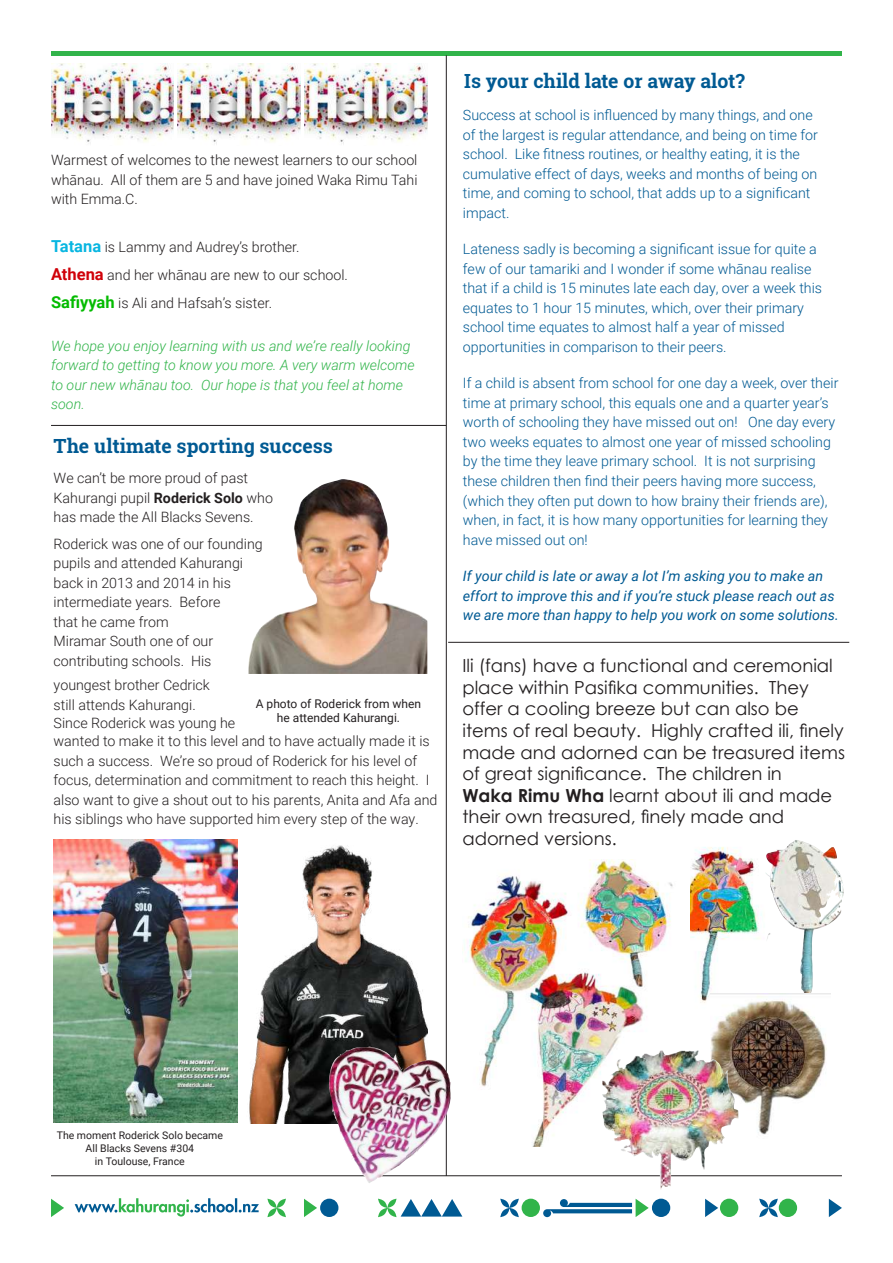
<style>
.page{position:relative;width:893px;height:1263px;background:#fff}
.page>*{position:absolute;margin:0;border:0;box-sizing:border-box;transform-origin:0 0}
.t1{font:700 19.5px "Roboto Slab";color:#005a93}
.t2{font:18px/21.6px "Century Gothic";color:#231f20}
.t3{font:300 14.25px/19.5px "Roboto";color:#005a93}
.t4{font:300 14.25px/19.5px "Roboto";color:#231f20}
.t5{font:italic 14.25px/19.5px "Roboto";color:#005a93}
.t6{font:italic 300 14.25px/19.5px "Roboto";color:#31b44a}
.t7{font:12px/14.4px "Roboto";color:#231f20;text-align:center}
.t8{font:10.5px/12.6px "Roboto";color:#231f20;text-align:center}
.s1{font-weight:700;font-size:16.5px;color:#09b6e1}
.s2{font-weight:700;font-size:16.5px;color:#d00109}
.s3{font-weight:700;font-size:16.5px;color:#04bb01}
.s4{font-weight:700}
</style>
<div class="page">
<svg style="left:829px;top:1199px;width:13px;height:18px"></svg>
<svg style="left:705px;top:1199px;width:13px;height:18px"></svg>
<svg style="left:304px;top:1199px;width:13px;height:18px"></svg>
<svg style="left:51px;top:1199px;width:13px;height:18px"></svg>
<svg style="left:759px;top:1199px;width:19px;height:18px"></svg>
<svg style="left:267px;top:1199px;width:19px;height:18px"></svg>
<svg style="left:500px;top:1199px;width:19px;height:18px"></svg>
<div style="left:720px;top:1199px;width:18px;height:18px;background:#31b44a;border-radius:50%"></div>
<div style="left:652px;top:1199px;width:18px;height:18px;background:#005a93;border-radius:50%"></div>
<div style="left:320px;top:1199px;width:18px;height:18px;background:#005a93;border-radius:50%"></div>
<div style="left:522px;top:1199px;width:18px;height:18px;background:#31b44a;border-radius:50%"></div>
<div style="left:779px;top:1199px;width:18px;height:18px;background:#31b44a;border-radius:50%"></div>
<svg style="left:543px;top:1199px;width:106px;height:18px"></svg>
<svg style="left:378px;top:1199px;width:84px;height:18px"></svg>
<svg style="left:75px;top:1198px;width:184px;height:18px"></svg>
<hr style="left:51px;top:1175px;width:791px;height:1px;background:#231f20">
<hr style="left:51px;top:51px;width:791px;height:4px;background:#31b44a">
<hr style="left:446px;top:55px;width:1px;height:1121px;background:#231f20">
<img style="left:305px;top:63px;width:122px;height:81px">
<img style="left:178px;top:63px;width:123px;height:81px">
<img style="left:51px;top:63px;width:123px;height:81px">
<hr style="left:448px;top:642px;width:401px;height:1px;background:#231f20">
<img style="left:690px;top:847px;width:74px;height:156px">
<img style="left:462px;top:859px;width:223px;height:288px">
<img style="left:764px;top:840px;width:80px;height:155px">
<hr style="left:51px;top:425px;width:395px;height:1px;background:#231f20">
<img style="left:249px;top:479px;width:178px;height:195px">
<img style="left:54px;top:839px;width:184px;height:284px">
<img style="left:249px;top:845px;width:178px;height:278px">
<img style="left:711px;top:994px;width:119px;height:141px">
<img style="left:602px;top:1051px;width:136px;height:138px">
<img style="left:329px;top:1046px;width:122px;height:137px">
<p class="t4" style="left:51px;top:150px;width:368px;text-align:justify">Warmest of welcomes to the newest learners to our school whānau. All of them are 5 and have joined Waka Rimu Tahi with Emma.C.</p>
<p class="t4" style="left:51px;top:232px;width:298px;line-height:28px"><span class="s1">Tatana</span> is Lammy and Audrey’s brother.<br><span class="s2">Athena</span> and her whānau are new to our school.<br><span class="s3">Safiyyah</span> is Ali and Hafsah’s sister.</p>
<p class="t6" style="left:51px;top:336px;width:365px">We hope you enjoy learning with us and we’re really looking forward to getting to know you more. A very warm welcome to our new whānau too. Our hope is that you feel at home soon.</p>
<h1 class="t1" style="left:54px;top:433px;width:281px">The ultimate sporting success</h1>
<p class="t4" style="left:54px;top:468px;width:221px">We can’t be more proud of past<br>Kahurangi pupil <span class="s4">Roderick Solo</span> who has made the All Blacks Sevens.</p>
<p class="t4" style="left:54px;top:533px;width:211px">Roderick was one of our founding pupils and attended Kahurangi back in 2013 and 2014 in his intermediate years. Before<br>that he came from<br>Miramar South one of our contributing schools. His</p>
<p class="t4" style="left:54px;top:675px;width:158px">youngest brother Cedrick still attends Kahurangi.</p>
<p class="t7" style="left:256px;top:696px;width:167px">A photo of Roderick from when he attended Kahurangi.</p>
<p class="t4" style="left:54px;top:712px;width:183px">Since Roderick was young he</p>
<p class="t4" style="left:54px;top:731px;width:385px">wanted to make it to this level and to have actually made it is such a success. We’re so proud of Roderick for his level of focus, determination and commitment to reach this height. I also want to give a shout out to his parents, Anita and Afa and his siblings who have supported him every step of the way.</p>
<h1 class="t1" style="left:464px;top:68px;width:282px">Is your child late or away alot?</h1>
<p class="t3" style="left:463px;top:105px;width:357px">Success at school is influenced by many things, and one of the largest is regular attendance, and being on time for school. Like fitness routines, or healthy eating, it is the cumulative effect of days, weeks and months of being on time, and coming to school, that adds up to a significant impact.</p>
<p class="t3" style="left:463px;top:239px;width:361px">Lateness sadly is becoming a significant issue for quite a few of our tamariki and I wonder if some whānau realise that if a child is 15 minutes late each day, over a week this equates to 1 hour 15 minutes, which, over their primary school time equates to almost half a year of missed opportunities in comparison to their peers.</p>
<p class="t3" style="left:463px;top:373px;width:377px">If a child is absent from school for one day a week, over their time at primary school, this equals one and a quarter year’s worth of schooling they have missed out on! One day every two weeks equates to almost one year of missed schooling by the time they leave primary school. It is not surprising these children then find their peers having more success, (which they often put down to how brainy their friends are), when, in fact, it is how many opportunities for learning they have missed out on!</p>
<p class="t5" style="left:463px;top:566px;width:377px">If your child is late or away a lot I’m asking you to make an effort to improve this and if you’re stuck please reach out as we are more than happy to help you work on some solutions.</p>
<p class="t2" style="left:462px;top:654px;width:384px">Ili (fans) have a functional and ceremonial place within Pasifika communities. They offer a cooling breeze but can also be items of real beauty. Highly crafted ili, finely made and adorned can be treasured items of great significance. The children in<br><span class="s4">Waka Rimu Wha</span> learnt about ili and made their own treasured, finely made and adorned versions.</p>
<p class="t8" style="left:57px;top:1129px;width:168px">The moment Roderick Solo became<br>All Blacks Sevens #304<br>in Toulouse, France</p>
</div>
